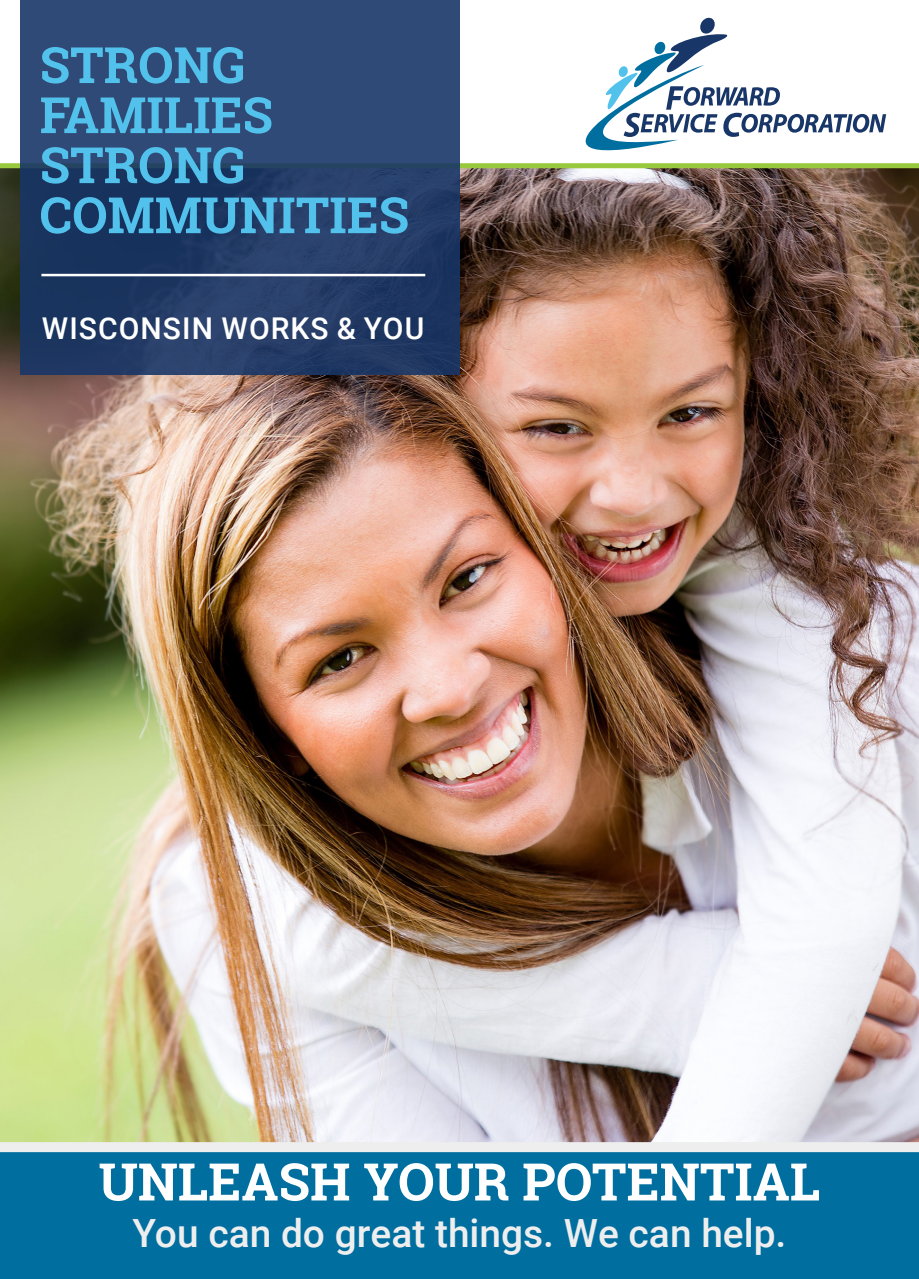
<style>
.page{position:relative;width:919px;height:1279px;background:#fff}
.page>*{position:absolute;margin:0;border:0;box-sizing:border-box;transform-origin:0 0}
.t1{font:700 51.75px "Roboto Slab";color:#fff}
.t2{font:700 50px/50px "Roboto Slab";color:#52c2ec}
.t3{font:500 38.75px "Roboto";color:#eee}
.TITLE_AND_SUBTITLES{font:500 30px "Roboto";letter-spacing:.035em;color:#fff}
</style>
<div class="page">
<img style="left:0;top:168px;width:918px;height:973px">
<div style="left:0;top:163px;width:918px;height:5px;background:#98c93c"></div>
<div style="left:0;top:1148px;width:918px;height:130px;background:#006fa0"></div>
<svg style="left:20px;top:0;width:439px;height:374px;background:#27416b"></svg>
<hr style="left:41px;top:274px;width:384px;height:2px;background:#fff">
<div style="left:0;top:1141px;width:918px;height:10px;background:#eee"></div>
<svg style="left:493px;top:17px;width:392px;height:164px"></svg>
<p class="t2" style="left:40px;top:39px;width:370px">STRONG<br>FAMILIES<br>STRONG<br>COMMUNITIES</p>
<p class="TITLE_AND_SUBTITLES" style="left:42px;top:307px;width:383px">WISCONSIN WORKS &amp; YOU</p>
<p class="t1" style="left:99px;top:1145px;width:722px">UNLEASH YOUR POTENTIAL</p>
<p class="t3" style="left:132px;top:1205px;width:655px">You can do great things. We can help.</p>
</div>
